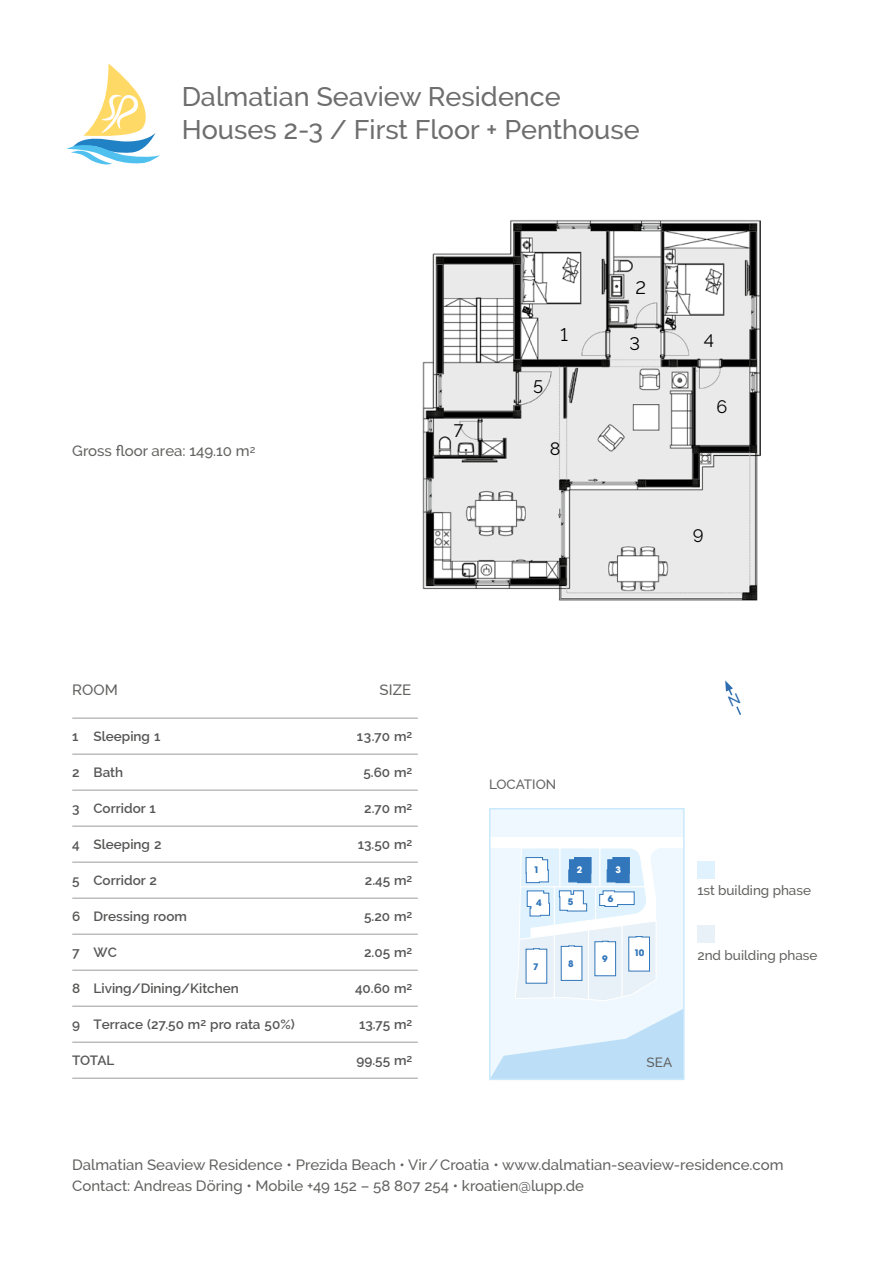
<style>
.page{position:relative;width:893px;height:1263px;background:#fff}
.page>*{position:absolute;margin:0;border:0;box-sizing:border-box;transform-origin:0 0}
.t1{font:500 27px/32.4px "Raleway";color:#6e6e6e}
.t2{font:18px "Raleway";color:#000}
.t3{font:500 15px/21px "Raleway";color:#626261}
.t4{font:600 13.5px "Raleway";color:#565655}
.t5{font:500 13.5px "Raleway";color:#626261}
.t6{font:700 9px "Avant Garde LT";color:#3276bb}
.t7{font:700 9px "Avant Garde LT";color:#fff}
</style>
<div class="page">
<hr style="left:72px;top:718px;width:346px;height:1px;background:#9c9c9d">
<hr style="left:72px;top:754px;width:346px;height:1px;background:#9c9c9d">
<hr style="left:72px;top:790px;width:346px;height:1px;background:#9c9c9d">
<hr style="left:72px;top:826px;width:346px;height:1px;background:#9c9c9d">
<hr style="left:72px;top:862px;width:346px;height:1px;background:#9c9c9d">
<hr style="left:72px;top:898px;width:346px;height:1px;background:#9c9c9d">
<hr style="left:72px;top:934px;width:346px;height:1px;background:#9c9c9d">
<hr style="left:72px;top:970px;width:346px;height:1px;background:#9c9c9d">
<hr style="left:72px;top:1006px;width:346px;height:1px;background:#9c9c9d">
<hr style="left:72px;top:1042px;width:346px;height:1px;background:#9c9c9d">
<hr style="left:72px;top:1078px;width:346px;height:1px;background:#9c9c9d">
<svg style="left:67px;top:63px;width:93px;height:102px"></svg>
<div style="left:490px;top:809px;width:194px;height:270px;background:#eef8fe"></div>
<svg style="left:492px;top:1009px;width:190px;height:68px"></svg>
<div style="left:490px;top:838px;width:194px;height:10px;background:#fff"></div>
<svg style="left:515px;top:848px;width:143px;height:153px"></svg>
<div style="left:489px;top:808px;width:196px;height:272px;border:2px solid #cae9fb"></div>
<div style="left:697px;top:861px;width:17px;height:17px;background:#dff2fd"></div>
<div style="left:697px;top:926px;width:17px;height:17px;background:#e7f1f7"></div>
<img style="left:423px;top:220px;width:337px;height:380px">
<svg style="left:725px;top:680px;width:16px;height:35px"></svg>
<h1 class="t1" style="left:182px;top:80px;width:459px">Dalmatian Seaview Residence<br>Houses 2-3 / First Floor + Penthouse</h1>
<p class="t3" style="left:72px;top:441px;width:185px">Gross floor area: 149.10 m<sup>2</sup></p>
<h2 class="t2" style="left:454px;top:420px;width:11px">7</h2>
<h2 class="t2" style="left:533px;top:377px;width:12px">5</h2>
<h2 class="t2" style="left:561px;top:324px;width:9px">1</h2>
<h2 class="t2" style="left:550px;top:438px;width:12px">8</h2>
<h2 class="t2" style="left:635px;top:277px;width:12px">2</h2>
<h2 class="t2" style="left:629px;top:334px;width:12px">3</h2>
<h2 class="t2" style="left:704px;top:330px;width:12px">4</h2>
<h2 class="t2" style="left:717px;top:397px;width:12px">6</h2>
<h2 class="t2" style="left:693px;top:525px;width:12px">9</h2>
<p class="t3" style="left:72px;top:679px;width:47px">ROOM</p>
<p class="t3" style="left:380px;top:679px;width:33px">SIZE</p>
<p class="t4" style="left:72px;top:728px;width:90px">1 Sleeping 1</p>
<p class="t4" style="left:357px;top:728px;width:57px">13.70 m<sup>2</sup></p>
<p class="t4" style="left:72px;top:764px;width:52px">2 Bath</p>
<p class="t4" style="left:363px;top:764px;width:51px">5.60 m<sup>2</sup></p>
<p class="t4" style="left:72px;top:800px;width:85px">3 Corridor 1</p>
<p class="t4" style="left:364px;top:800px;width:50px">2.70 m<sup>2</sup></p>
<p class="t4" style="left:72px;top:836px;width:91px">4 Sleeping 2</p>
<p class="t4" style="left:358px;top:836px;width:56px">13.50 m<sup>2</sup></p>
<p class="t4" style="left:72px;top:872px;width:86px">5 Corridor 2</p>
<p class="t4" style="left:365px;top:872px;width:49px">2.45 m<sup>2</sup></p>
<p class="t4" style="left:72px;top:908px;width:116px">6 Dressing room</p>
<p class="t4" style="left:364px;top:908px;width:50px">5.20 m<sup>2</sup></p>
<p class="t4" style="left:72px;top:944px;width:46px">7 WC</p>
<p class="t4" style="left:364px;top:944px;width:50px">2.05 m<sup>2</sup></p>
<p class="t4" style="left:72px;top:980px;width:168px">8 Living/Dining/Kitchen</p>
<p class="t4" style="left:355px;top:980px;width:59px">40.60 m<sup>2</sup></p>
<p class="t4" style="left:72px;top:1016px;width:224px">9 Terrace (27.50 m<sup>2</sup> pro rata 50%)</p>
<p class="t4" style="left:359px;top:1016px;width:55px">13.75 m<sup>2</sup></p>
<p class="t4" style="left:72px;top:1052px;width:44px">TOTAL</p>
<p class="t4" style="left:356px;top:1052px;width:57px">99.55 m<sup>2</sup></p>
<p class="t5" style="left:489px;top:777px;width:69px">LOCATION</p>
<p class="t6" style="left:534px;top:864px;width:7px">1</p>
<p class="t7" style="left:577px;top:864px;width:7px">2</p>
<p class="t7" style="left:615px;top:864px;width:7px">3</p>
<p class="t6" style="left:608px;top:893px;width:7px">6</p>
<p class="t6" style="left:536px;top:897px;width:7px">4</p>
<p class="t6" style="left:568px;top:896px;width:7px">5</p>
<p class="t6" style="left:533px;top:961px;width:7px">7</p>
<p class="t6" style="left:568px;top:957px;width:7px">8</p>
<p class="t6" style="left:602px;top:952px;width:7px">9</p>
<p class="t6" style="left:634px;top:947px;width:12px">10</p>
<p class="t5" style="left:697px;top:883px;width:115px">1st building phase</p>
<p class="t5" style="left:697px;top:947px;width:122px">2nd building phase</p>
<p class="t5" style="left:647px;top:1055px;width:27px">SEA</p>
<p class="t3" style="left:72px;top:1154px;width:713px">Dalmatian Seaview Residence • Prezida Beach • Vir/Croatia • www.dalmatian-seaview-residence.com<br>Contact: Andreas Döring • Mobile +49 152 – 58 807 254 • kroatien@lupp.de</p>
</div>
